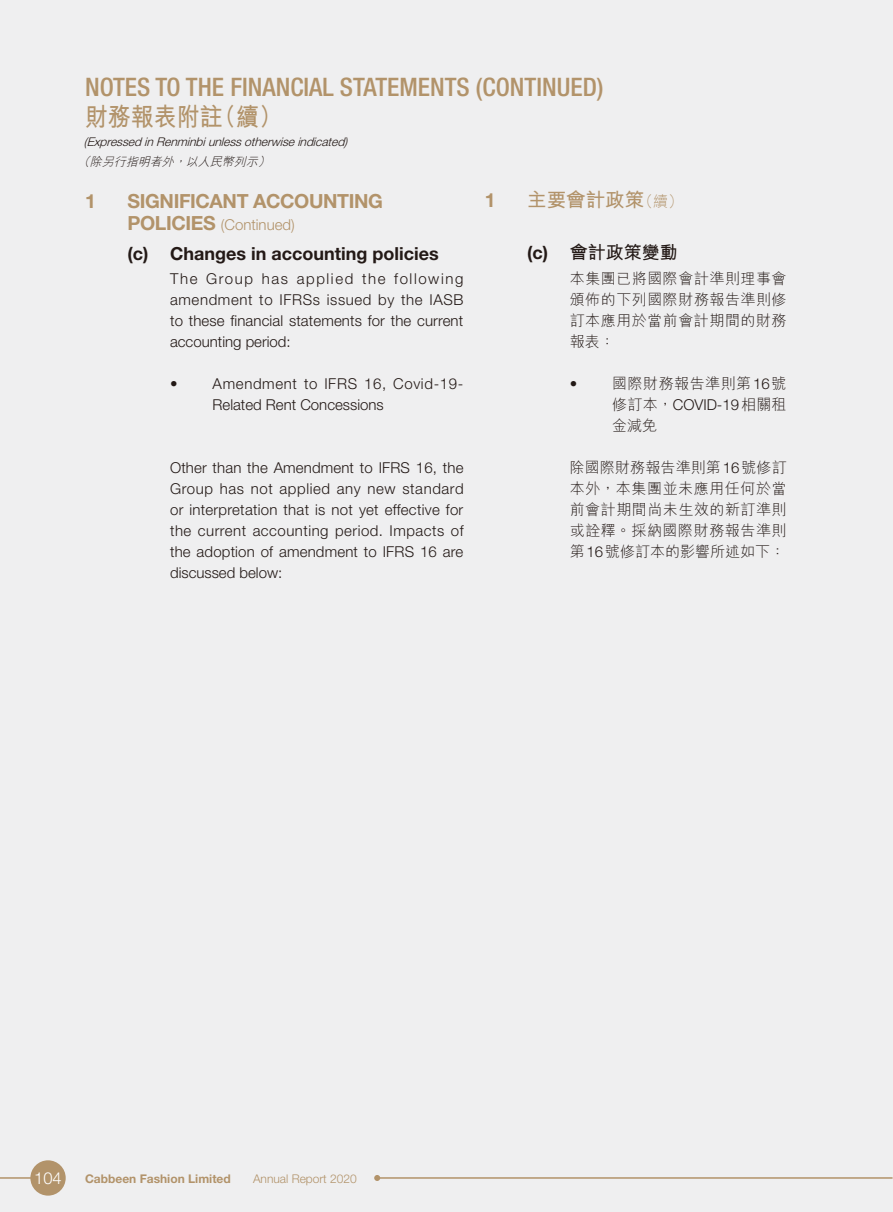
<style>
.page{position:relative;width:893px;height:1212px;background:#fff}
.page>*{position:absolute;margin:0;border:0;box-sizing:border-box;transform-origin:0 0}
.t1{font:500 condensed 25.5px "Helvetica Neue LT Std";color:#b2936a}
.t2{font:700 25.5px "M Hei HK";color:#b2936a;scale:.9 1}
.t3{font:700 19.5px/22.5px "Helvetica Neue LT Std";letter-spacing:-.02em;color:#b2936a}
.t4{font:700 19.5px "M Hei HK";color:#b2936a}
.t5{font:700 18px "Helvetica Neue LT Std";color:#231916}
.t6{font:700 18px "M Hei HK";color:#231916}
.t7{font:300 16.5px "Helvetica Neue LT Std";color:#fff}
.t8{font:300 15px/21px "Helvetica Neue LT Std";letter-spacing:.01em;color:#231916;text-align:justify}
.t9{font:300 15px/21px "M Hei HK";letter-spacing:.035em;color:#231916;text-align:justify}
.t10{font:300 15px "Helvetica Neue LT Std";color:#b2936a}
.t11{font:italic 300 12px "Helvetica Neue LT Std";color:#231916}
.t12{font:700 12px "Helvetica Neue LT Std";color:#b2936a}
.t13{font:300 12px "Helvetica Neue LT Std";color:#b2936a}
.t14{font:italic 300 12px "M Hei HK";color:#231916}
.s1{font-weight:300;font-size:15px}
.s2{font-family:"Helvetica Neue LT Std"}
.s3{font-family:"M Hei HK"}
.s4{font-weight:700;font-size:19.5px}
</style>
<div class="page">
<div style="left:0;top:0;width:892px;height:1212px;background:#efeff0"></div>
<hr style="left:0;top:1177px;width:38px;height:2px;background:#b2936a">
<div style="left:30px;top:1160px;width:36px;height:35px;background:#b2936a;border-radius:50%"></div>
<hr style="left:377px;top:1177px;width:515px;height:2px;background:#b2936a">
<svg style="left:374px;top:1175px;width:6px;height:6px"></svg>
<h1 class="t1" style="left:85px;top:71px;width:520px">NOTES TO THE FINANCIAL STATEMENTS (CONTINUED)</h1>
<h1 class="t2" style="left:85px;top:98px;width:220px">財務報表附註（續）</h1>
<p class="t11" style="left:84px;top:135px;width:266px">(ExpressedinRenminbiunlessotherwiseindicated)</p>
<p class="t14" style="left:78px;top:155px;width:197px">（除另行指明者外，以人民幣列示）</p>
<h2 class="t3" style="left:85px;top:189px;width:12px">1</h2>
<h2 class="t3" style="left:128px;top:189px;width:254px">Sig nificant accounting polici</h2>
<h2 class="t3" style="left:485px;top:189px;width:12px">1</h2>
<h2 class="t4" style="left:527px;top:186px;width:157px">主要會計政策<span class="s1">（續）</span></h2>
<p class="t6" style="left:527px;top:240px;width:152px"><span class="s2">(c)</span> 會計政策變動</p>
<p class="t9" style="left:570px;top:267px;width:218px">本集團已將國際會計準則理事會頒佈的下列國際財務報告準則修訂本應用於當前會計期間的財務報表：</p>
<p class="t9" style="left:570px;top:372px;width:218px"><span class="s2">•</span> 國際財務報告準則第<span class="s2">16</span>號</p>
<p class="t8" style="left:612px;top:393px;width:176px"><span class="s3">修訂本，</span>COVID-19<span class="s3">相關租</span></p>
<p class="t9" style="left:612px;top:414px;width:46px">金減免</p>
<p class="t9" style="left:570px;top:456px;width:218px">除國際財務報告準則第<span class="s2">16</span>號修訂本外，本集團並未應用任何於當前會計期間尚未生效的新訂準則或詮釋。採納國際財務報告準則第<span class="s2">16</span>號修訂本的影響所述如下：</p>
<p class="t10" style="left:191px;top:216px;width:105px"><span class="s4">es</span> (Continued)</p>
<p class="t5" style="left:128px;top:242px;width:313px">(c) Changes in accounting policies</p>
<p class="t8" style="left:170px;top:268px;width:295px">The Group has applied the following amendment to IFRSs issued by the IASB to these financial statements for the current accounting period:</p>
<p class="t8" style="left:213px;top:373px;width:252px;text-indent:-43px">• Amendment to IFRS 16, Covid-19-<br>Related Rent Concessions</p>
<p class="t8" style="left:170px;top:457px;width:295px">Other than the Amendment to IFRS 16, the Group has not applied any new standard or interpretation that is not yet effective for the current accounting period. Impacts of the adoption of amendment to IFRS 16 are discussed below:</p>
<p class="t7" style="left:34px;top:1168px;width:29px">104</p>
<p class="t12" style="left:85px;top:1171px;width:147px">Cabbeen Fashion Limited</p>
<p class="t13" style="left:253px;top:1171px;width:105px">Annual Report 2020</p>
</div>
